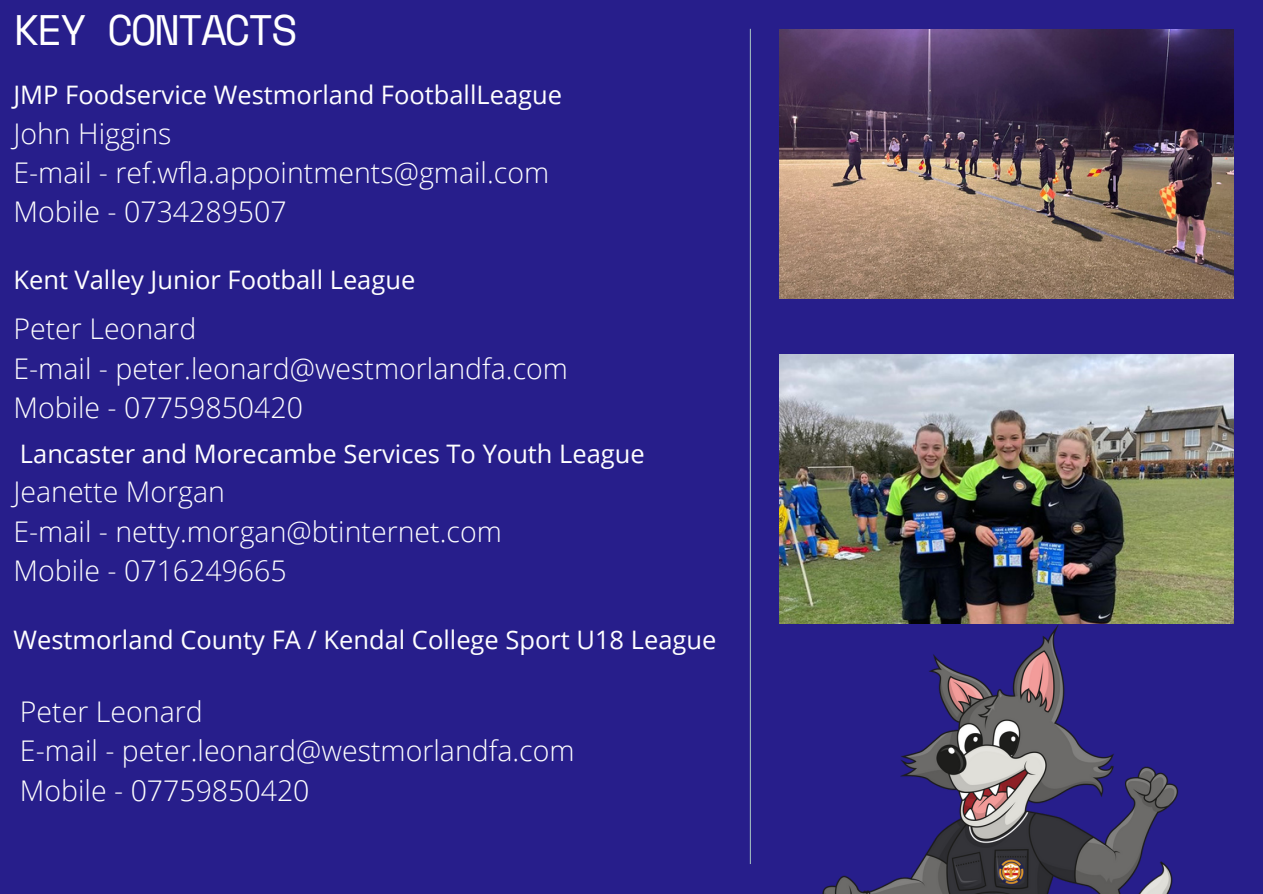
<style>
.page{position:relative;width:1263px;height:894px;background:#fff}
.page>*{position:absolute;margin:0;border:0;box-sizing:border-box;transform-origin:0 0}
.t1{font:42.45px "Space Mono";letter-spacing:-.06em;color:#fff}
.t2{font:300 28.5px "Open Sans";color:#fff}
.t3{font:25.5px "Open Sans";color:#fff}
</style>
<div class="page">
<div style="left:0;top:0;width:1263px;height:893px;background:#271e8b"></div>
<hr style="left:750px;top:29px;width:1px;height:834px;background:#9db7be">
<img style="left:780px;top:29px;width:453px;height:269px">
<img style="left:780px;top:355px;width:453px;height:253px">
<img style="left:780px;top:608px;width:454px;height:285px">
<p class="t1" style="left:13px;top:-3px;width:285px">KEY CONTACTS</p>
<p class="t3" style="left:13px;top:77px;width:550px">JMP Foodservice Westmorland FootballLeague</p>
<p class="t2" style="left:13px;top:113px;width:159px">John Higgins</p>
<p class="t2" style="left:13px;top:152px;width:537px">E-mail - ref.wfla.appointments@gmail.com</p>
<p class="t2" style="left:13px;top:192px;width:275px">Mobile - 0734289507</p>
<p class="t3" style="left:13px;top:261px;width:403px">Kent Valley Junior Football League</p>
<p class="t2" style="left:13px;top:309px;width:184px">Peter Leonard</p>
<p class="t2" style="left:13px;top:348px;width:556px">E-mail - peter.leonard@westmorlandfa.com</p>
<p class="t2" style="left:13px;top:387px;width:291px">Mobile - 07759850420</p>
<p class="t3" style="left:20px;top:435px;width:626px">Lancaster and Morecambe Services To Youth League</p>
<p class="t2" style="left:13px;top:471px;width:213px">Jeanette Morgan</p>
<p class="t2" style="left:13px;top:511px;width:490px">E-mail - netty.morgan@btinternet.com</p>
<p class="t2" style="left:13px;top:550px;width:275px">Mobile - 0716249665</p>
<p class="t3" style="left:13px;top:621px;width:704px">Westmorland County FA / Kendal College Sport U18 League</p>
<p class="t2" style="left:20px;top:691px;width:184px">Peter Leonard</p>
<p class="t2" style="left:20px;top:730px;width:556px">E-mail - peter.leonard@westmorlandfa.com</p>
<p class="t2" style="left:20px;top:770px;width:291px">Mobile - 07759850420</p>
</div>
